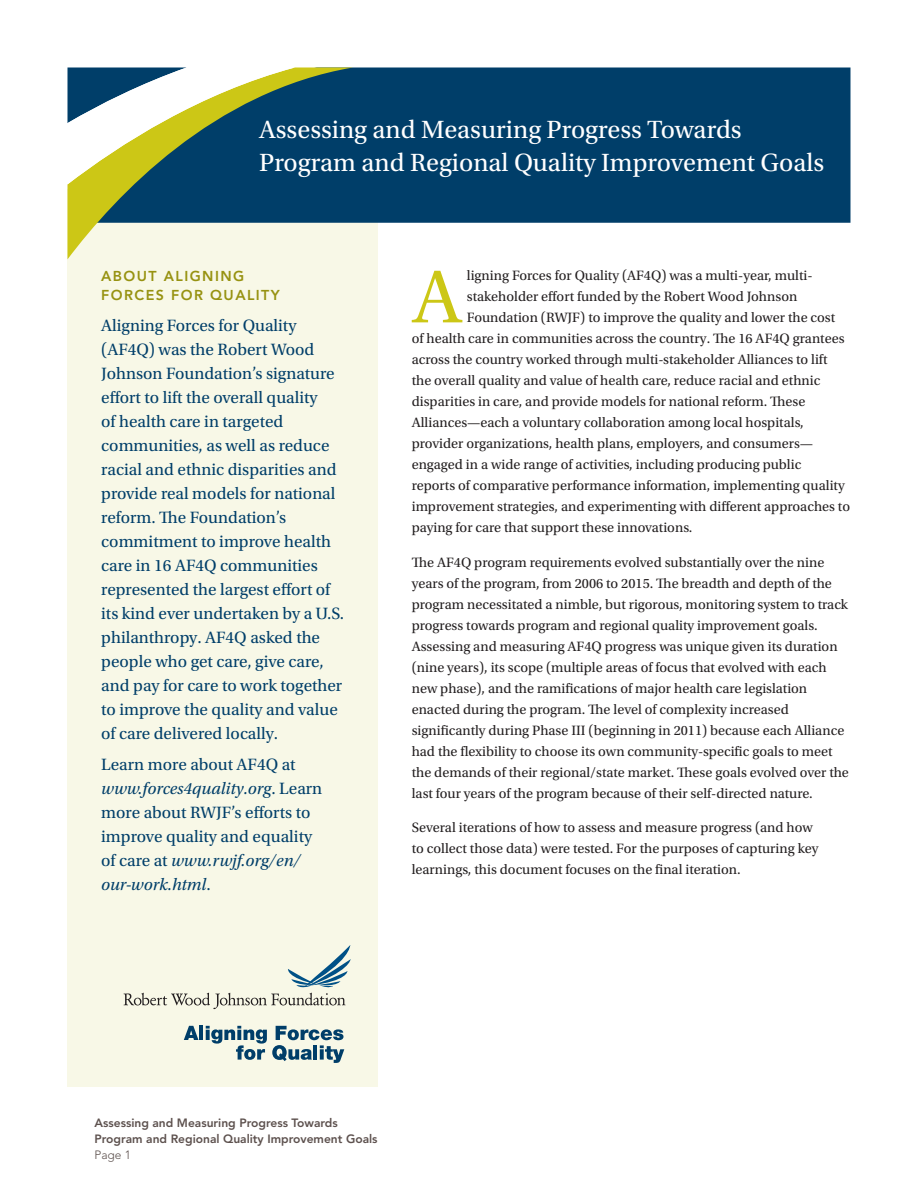
<style>
.page{position:relative;width:918px;height:1188px;background:#fff}
.page>*{position:absolute;margin:0;border:0;box-sizing:border-box;transform-origin:0 0}
.t1{font:78.6px "Utopia Std";color:#ccc716}
.t2{font:26.25px/33px "Utopia Std";color:#fff}
.t3{font:17.25px/24px "Utopia Std";color:#003e69}
.t4{font:14.25px/21px "Utopia Std";color:#231f20}
.t5{font:800 14.25px/19.5px "Avenir LT Std";letter-spacing:.1em;color:#979211}
.t6{font:800 12px/15.8px "Avenir LT Std";color:#5d514e}
.t7{font:300 12px "Avenir LT Std";color:#5d514e}
.s1{font-style:italic}
</style>
<div class="page">
<div style="left:68px;top:189px;width:310px;height:898px;background:#f8f8e7"></div>
<svg style="left:184px;top:1026px;width:14px;height:14px"></svg>
<hr style="left:199px;top:1026px;width:4px;height:14px;background:#003e69">
<svg style="left:206px;top:1026px;width:138px;height:37px"></svg>
<svg style="left:124px;top:945px;width:227px;height:64px"></svg>
<div style="left:353px;top:68px;width:497px;height:155px;background:#003e69"></div>
<svg style="left:67px;top:68px;width:286px;height:191px;fill:#003e69"></svg>
<svg style="left:67px;top:68px;width:228px;height:116px"></svg>
<h2 class="t2" style="left:259px;top:114px;width:567px">Assessing and Measuring Progress Towards<br>Program and Regional Quality Improvement Goals</h2>
<p class="t5" style="left:101px;top:266px;width:180px">About Aligning<br>Forces for Quality</p>
<p class="t3" style="left:101px;top:314px;width:244px">Aligning Forces for Quality (AF4Q) was the Robert Wood<br>Johnson Foundation’s signature effort to lift the overall quality<br>of health care in targeted communities, as well as reduce racial and ethnic disparities and provide real models for national reform. The Foundation’s commitment to improve health care in 16 AF4Q communities represented the largest effort of its kind ever undertaken by a U.S. philanthropy. AF4Q asked the people who get care, give care, and pay for care to work together to improve the quality and value of care delivered locally.</p>
<p class="t3" style="left:101px;top:752px;width:223px">Learn more about AF4Q at <span class="s1">www.forces4quality.org</span>. Learn more about RWJF’s efforts to improve quality and equality of care at <span class="s1">www.rwjf.org/en/ our-work.html</span>.</p>
<h1 class="t1" style="left:412px;top:254px;width:51px">A</h1>
<p class="t4" style="left:467px;top:266px;width:347px">ligning Forces for Quality (AF4Q) was a multi-year, multi-</p>
<p class="t4" style="left:467px;top:287px;width:332px">stakeholder effort funded by the Robert Wood Johnson</p>
<p class="t4" style="left:467px;top:308px;width:370px">Foundation (RWJF) to improve the quality and lower the cost</p>
<p class="t4" style="left:412px;top:329px;width:434px">of health care in communities across the country. The 16 AF4Q grantees</p>
<p class="t4" style="left:412px;top:350px;width:417px">across the country worked through multi-stakeholder Alliances to lift</p>
<p class="t4" style="left:412px;top:371px;width:410px">the overall quality and value of health care, reduce racial and ethnic</p>
<p class="t4" style="left:412px;top:392px;width:395px">disparities in care, and provide models for national reform. These</p>
<p class="t4" style="left:412px;top:413px;width:394px">Alliances—each a voluntary collaboration among local hospitals,</p>
<p class="t4" style="left:412px;top:434px;width:403px">provider organizations, health plans, employers, and consumers—</p>
<p class="t4" style="left:412px;top:455px;width:391px">engaged in a wide range of activities, including producing public</p>
<p class="t4" style="left:412px;top:476px;width:435px">reports of comparative performance information, implementing quality</p>
<p class="t4" style="left:412px;top:497px;width:440px">improvement strategies, and experimenting with different approaches to</p>
<p class="t4" style="left:412px;top:518px;width:282px">paying for care that support these innovations.</p>
<p class="t4" style="left:412px;top:552px;width:439px">The AF4Q program requirements evolved substantially over the nine years of the program, from 2006 to 2015. The breadth and depth of the program necessitated a nimble, but rigorous, monitoring system to track progress towards program and regional quality improvement goals.<br>Assessing and measuring AF4Q progress was unique given its duration (nine years), its scope (multiple areas of focus that evolved with each new phase), and the ramifications of major health care legislation enacted during the program. The level of complexity increased significantly during Phase III (beginning in 2011) because each Alliance had the flexibility to choose its own community-specific goals to meet the demands of their regional/state market. These goals evolved over the last four years of the program because of their self-directed nature.</p>
<p class="t4" style="left:412px;top:818px;width:408px">Several iterations of how to assess and measure progress (and how to collect those data) were tested. For the purposes of capturing key learnings, this document focuses on the final iteration.</p>
<p class="t6" style="left:94px;top:1115px;width:285px">Assessing and Measuring Progress Towards<br>Program and Regional Quality Improvement Goals</p>
<p class="t7" style="left:94px;top:1148px;width:38px">Page 1</p>
</div>
